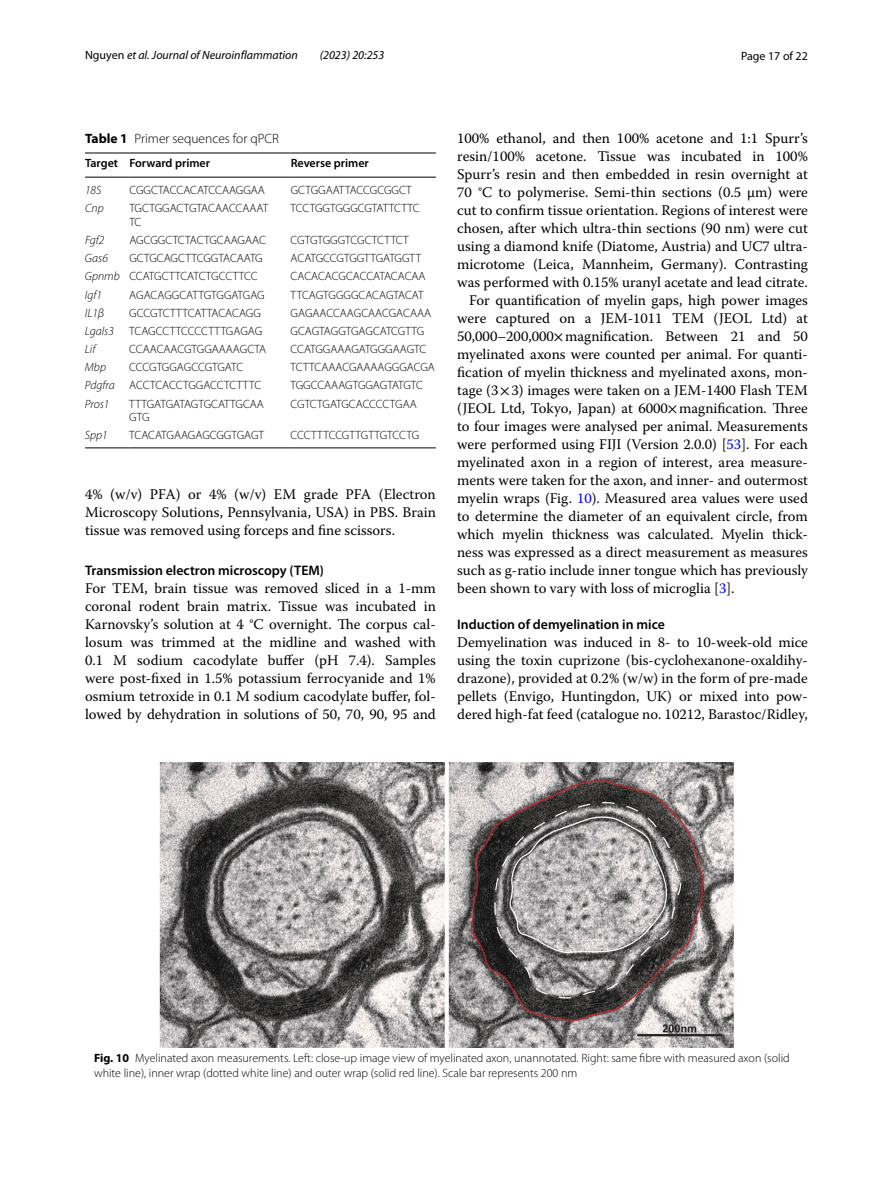
<style>
.page{position:relative;width:893px;height:1187px;background:#fff}
.page>*{position:absolute;margin:0;border:0;box-sizing:border-box;transform-origin:0 0}
.t1{font:14.7px/18px "Warnock Pro";color:#000;text-align:justify}
.t2{font:600 13.8px "Myriad Pro";color:#000}
.t3{font:300 13.5px "Myriad Pro";color:#000}
.t4{font:300 12px/13.5px "Myriad Pro";color:#000}
.t5{font:italic 12px "Myriad Pro";color:#000}
.t6{font:italic 300 12px "Myriad Pro";color:#000}
.t7{font:600 12px "Myriad Pro";color:#000}
.t8{font:12px "Myriad Pro";color:#000}
.s1{font-style:normal}
.s2{font-weight:700}
.s3{font-style:italic}
.s4{font-family:"STIX"}
.s5{color:#00f}
</style>
<div class="page">
<hr style="left:85px;top:153px;width:44px;height:1px;background:#000">
<hr style="left:85px;top:177px;width:44px;height:1px;background:#000">
<hr style="left:129px;top:153px;width:162px;height:1px;background:#000">
<hr style="left:129px;top:177px;width:162px;height:1px;background:#000">
<hr style="left:291px;top:153px;width:145px;height:1px;background:#000">
<hr style="left:291px;top:177px;width:145px;height:1px;background:#000">
<hr style="left:85px;top:447px;width:44px;height:1px;background:#000">
<hr style="left:129px;top:447px;width:162px;height:1px;background:#000">
<hr style="left:291px;top:447px;width:145px;height:1px;background:#000">
<img style="left:160px;top:762px;width:573px;height:284px">
<p class="t5" style="left:85px;top:48px;width:214px"><span class="s1">Nguyen</span> et al. Journal of Neuroinflammation</p>
<p class="t5" style="left:320px;top:48px;width:66px">(2023) 20:253</p>
<p class="t8" style="left:741px;top:48px;width:68px">Page 17 of 22</p>
<p class="t3" style="left:85px;top:131px;width:195px"><span class="s2">Table 1</span> Primer sequences for qPCR</p>
<p class="t7" style="left:85px;top:156px;width:127px">Target Forward primer</p>
<p class="t7" style="left:291px;top:156px;width:80px">Reverse primer</p>
<p class="t6" style="left:85px;top:184px;width:18px">18S</p>
<p class="t4" style="left:129px;top:184px;width:137px">CGGCTACCACATCCAAGGAA</p>
<p class="t4" style="left:291px;top:184px;width:123px">GCTGGAATTACCGCGGCT</p>
<p class="t6" style="left:85px;top:202px;width:20px">Cnp</p>
<p class="t4" style="left:129px;top:202px;width:140px">TGCTGGACTGTACAACCAAAT<br>TC</p>
<p class="t4" style="left:291px;top:202px;width:131px">TCCTGGTGGGCGTATTCTTC</p>
<p class="t6" style="left:85px;top:234px;width:21px">Fgf2</p>
<p class="t4" style="left:129px;top:233px;width:138px">AGCGGCTCTACTGCAAGAAC</p>
<p class="t4" style="left:291px;top:233px;width:120px">CGTGTGGGTCGCTCTTCT</p>
<p class="t6" style="left:85px;top:252px;width:24px">Gas6</p>
<p class="t4" style="left:129px;top:252px;width:135px">GCTGCAGCTTCGGTACAATG</p>
<p class="t4" style="left:291px;top:252px;width:132px">ACATGCCGTGGTTGATGGTT</p>
<p class="t4" style="left:85px;top:270px;width:174px"><span class="s3">Gpnmb</span> CCATGCTTCATCTGCCTTCC</p>
<p class="t4" style="left:291px;top:270px;width:136px">CACACACGCACCATACACAA</p>
<p class="t6" style="left:85px;top:288px;width:19px">Igf1</p>
<p class="t4" style="left:129px;top:288px;width:137px">AGACAGGCATTGTGGATGAG</p>
<p class="t4" style="left:291px;top:288px;width:135px">TTCAGTGGGGCACAGTACAT</p>
<p class="t6" style="left:85px;top:306px;width:21px">IL1β</p>
<p class="t4" style="left:129px;top:306px;width:133px">GCCGTCTTTCATTACACAGG</p>
<p class="t4" style="left:291px;top:306px;width:142px">GAGAACCAAGCAACGACAAA</p>
<p class="t6" style="left:85px;top:324px;width:31px">Lgals3</p>
<p class="t4" style="left:129px;top:324px;width:134px">TCAGCCTTCCCCTTTGAGAG</p>
<p class="t4" style="left:291px;top:324px;width:135px">GCAGTAGGTGAGCATCGTTG</p>
<p class="t6" style="left:85px;top:343px;width:12px">Lif</p>
<p class="t4" style="left:129px;top:342px;width:139px">CCAACAACGTGGAAAAGCTA</p>
<p class="t4" style="left:291px;top:342px;width:137px">CCATGGAAAGATGGGAAGTC</p>
<p class="t6" style="left:85px;top:361px;width:23px">Mbp</p>
<p class="t4" style="left:129px;top:360px;width:115px">CCCGTGGAGCCGTGATC</p>
<p class="t4" style="left:291px;top:360px;width:146px">TCTTCAAACGAAAAGGGACGA</p>
<p class="t4" style="left:85px;top:379px;width:178px"><span class="s3">Pdgfra</span> ACCTCACCTGGACCTCTTTC</p>
<p class="t4" style="left:291px;top:379px;width:134px">TGGCCAAAGTGGAGTATGTC</p>
<p class="t6" style="left:85px;top:397px;width:26px">Pros1</p>
<p class="t4" style="left:129px;top:397px;width:136px">TTTGATGATAGTGCATTGCAA<br>GTG</p>
<p class="t4" style="left:291px;top:397px;width:128px">CGTCTGATGCACCCCTGAA</p>
<p class="t6" style="left:85px;top:429px;width:24px">Spp1</p>
<p class="t4" style="left:129px;top:429px;width:136px">TCACATGAAGAGCGGTGAGT</p>
<p class="t4" style="left:291px;top:429px;width:130px">CCCTTTCCGTTGTTGTCCTG</p>
<p class="t1" style="left:85px;top:485px;width:352px">4% (w/v) PFA) or 4% (w/v) EM grade PFA (Electron Microscopy Solutions, Pennsylvania, USA) in PBS. Brain tissue was removed using forceps and fine scissors.</p>
<p class="t2" style="left:85px;top:561px;width:241px">Transmission electron microscopy (TEM)</p>
<p class="t1" style="left:85px;top:578px;width:352px">For TEM, brain tissue was removed sliced in a 1-mm coronal rodent brain matrix. Tissue was incubated in Karnovsky’s solution at 4 °C overnight. The corpus cal&shy;losum was trimmed at the midline and washed with 0.1 M sodium cacodylate buffer (pH 7.4). Samples were post-fixed in 1.5% potassium ferrocyanide and 1% osmium tetroxide in 0.1 M sodium cacodylate buffer, fol&shy;lowed by dehydration in solutions of 50, 70, 90, 95 and</p>
<p class="t1" style="left:457px;top:128px;width:352px">100% ethanol, and then 100% acetone and 1:1 Spurr’s</p>
<p class="t1" style="left:457px;top:146px;width:352px">resin/100% acetone. Tissue was incubated in 100%</p>
<p class="t1" style="left:457px;top:164px;width:352px">Spurr’s resin and then embedded in resin overnight at</p>
<p class="t1" style="left:457px;top:182px;width:352px">70 °C to polymerise. Semi-thin sections (0.5 µm) were</p>
<p class="t1" style="left:457px;top:200px;width:352px">cut to confirm tissue orientation. Regions of interest were</p>
<p class="t1" style="left:457px;top:218px;width:352px">chosen, after which ultra-thin sections (90 nm) were cut</p>
<p class="t1" style="left:457px;top:236px;width:352px">using a diamond knife (Diatome, Austria) and UC7 ultra-</p>
<p class="t1" style="left:457px;top:254px;width:352px">microtome (Leica, Mannheim, Germany). Contrasting</p>
<p class="t1" style="left:457px;top:272px;width:352px">was performed with 0.15% uranyl acetate and lead citrate.</p>
<p class="t1" style="left:469px;top:290px;width:340px">For quantification of myelin gaps, high power images</p>
<p class="t1" style="left:457px;top:308px;width:352px">were captured on a JEM-1011 TEM (JEOL Ltd) at</p>
<p class="t1" style="left:457px;top:326px;width:352px">50,000–200,000<span class="s4">×</span>magnification. Between 21 and 50</p>
<p class="t1" style="left:457px;top:344px;width:352px">myelinated axons were counted per animal. For quanti-</p>
<p class="t1" style="left:457px;top:362px;width:352px">fication of myelin thickness and myelinated axons, mon-</p>
<p class="t1" style="left:457px;top:380px;width:352px">tage (3<span class="s4">×</span>3) images were taken on a JEM-1400 Flash TEM</p>
<p class="t1" style="left:457px;top:398px;width:352px">(JEOL Ltd, Tokyo, Japan) at 6000<span class="s4">×</span>magnification. Three</p>
<p class="t1" style="left:457px;top:416px;width:352px">to four images were analysed per animal. Measurements</p>
<p class="t1" style="left:457px;top:434px;width:352px">were performed using FIJI (Version 2.0.0) [<span class="s5">53</span>]. For each</p>
<p class="t1" style="left:457px;top:452px;width:352px">myelinated axon in a region of interest, area measure-</p>
<p class="t1" style="left:457px;top:470px;width:352px">ments were taken for the axon, and inner- and outermost</p>
<p class="t1" style="left:457px;top:488px;width:352px">myelin wraps (Fig. <span class="s5">10</span>). Measured area values were used</p>
<p class="t1" style="left:457px;top:506px;width:352px">to determine the diameter of an equivalent circle, from</p>
<p class="t1" style="left:457px;top:524px;width:352px">which myelin thickness was calculated. Myelin thick-</p>
<p class="t1" style="left:457px;top:542px;width:352px">ness was expressed as a direct measurement as measures</p>
<p class="t1" style="left:457px;top:560px;width:352px">such as g-ratio include inner tongue which has previously</p>
<p class="t1" style="left:457px;top:578px;width:279px">been shown to vary with loss of microglia [<span class="s5">3</span>].</p>
<p class="t2" style="left:457px;top:615px;width:209px">Induction of demyelination in mice</p>
<p class="t1" style="left:457px;top:632px;width:352px">Demyelination was induced in 8- to 10-week-old mice using the toxin cuprizone (bis-cyclohexanone-oxaldihy&shy;drazone), provided at 0.2% (w/w) in the form of pre-made pellets (Envigo, Huntingdon, UK) or mixed into pow&shy;dered high-fat feed (catalogue no. 10212, Barastoc/Ridley,</p>
<p class="t4" style="left:94px;top:1050px;width:697px;line-height:15px"><span class="s2">Fig. 10</span> Myelinated axon measurements. Left: close-up image view of myelinated axon, unannotated. Right: same fibre with measured axon (solid white line), inner wrap (dotted white line) and outer wrap (solid red line). Scale bar represents 200 nm</p>
</div>
